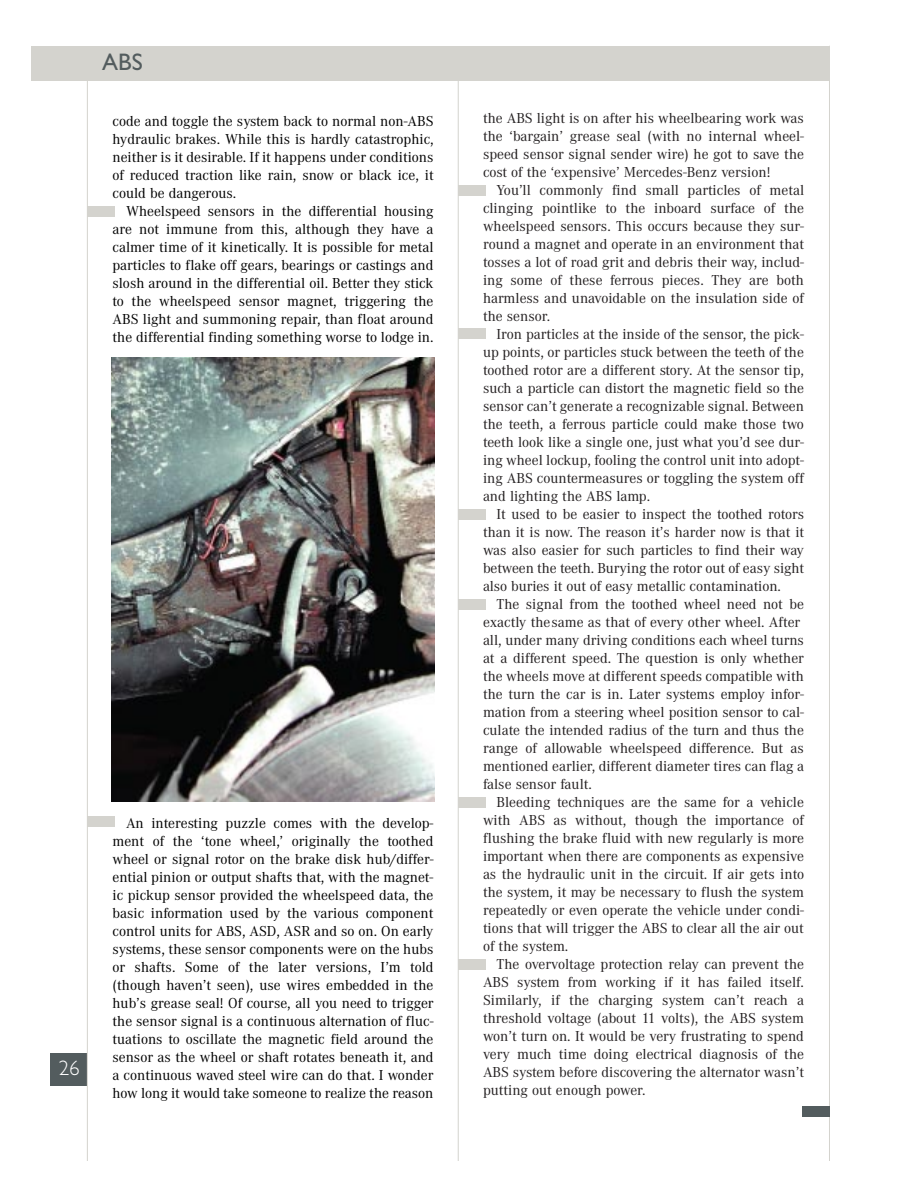
<style>
.page{position:relative;width:918px;height:1188px;background:#fff}
.page>*{position:absolute;margin:0;border:0;box-sizing:border-box;transform-origin:0 0}
.t1{font:24px "Gill Sans";color:#535c5e}
.t2{font:300 21px "Gill Sans";color:#fff}
.t3{font:15px/18px "Corporate A";color:#231f20;text-align:justify}
.t4{font:15px/18px "Corporate A";color:#000;text-align:justify}
</style>
<div class="page">
<div style="left:51px;top:1054px;width:36px;height:32px;background:#535c5e"></div>
<hr style="left:829px;top:46px;width:1px;height:1115px;background:#d4d3ce">
<hr style="left:458px;top:74px;width:1px;height:1087px;background:#d4d3ce">
<hr style="left:87px;top:62px;width:1px;height:1099px;background:#d4d3ce">
<div style="left:88px;top:206px;width:27px;height:11px;background:#d4d3ce"></div>
<div style="left:458px;top:185px;width:28px;height:10px;background:#d4d3ce"></div>
<img style="left:111px;top:358px;width:324px;height:443px">
<div style="left:802px;top:1106px;width:28px;height:11px;background:#535c5e"></div>
<div style="left:88px;top:816px;width:27px;height:11px;background:#d4d3ce"></div>
<div style="left:458px;top:328px;width:28px;height:11px;background:#d4d3ce"></div>
<div style="left:458px;top:509px;width:28px;height:11px;background:#d4d3ce"></div>
<div style="left:458px;top:599px;width:28px;height:11px;background:#d4d3ce"></div>
<div style="left:458px;top:797px;width:28px;height:11px;background:#d4d3ce"></div>
<div style="left:458px;top:959px;width:28px;height:10px;background:#d4d3ce"></div>
<div style="left:32px;top:46px;width:798px;height:35px;background:#d4d3ce"></div>
<h1 class="t1" style="left:102px;top:53px;width:42px">ABS</h1>
<p class="t4" style="left:112px;top:113px;width:323px">code and toggle the system back to normal non-ABS hydraulic brakes. While this is hardly catastrophic, neither is it desirable. If it happens under conditions of reduced traction like rain, snow or black ice, it could be dangerous.</p>
<p class="t4" style="left:112px;top:203px;width:323px;text-indent:14px">Wheelspeed sensors in the differential housing are not immune from this, although they have a calmer time of it kinetically. It is possible for metal particles to flake off gears, bearings or castings and slosh around in the differential oil. Better they stick to the wheelspeed sensor magnet, triggering the ABS light and summoning repair, than float around the differential finding something worse to lodge in.</p>
<h2 class="t2" style="left:59px;top:1060px;width:22px">26</h2>
<p class="t4" style="left:112px;top:815px;width:323px;text-indent:14px">An interesting puzzle comes with the develop&shy;ment of the ‘tone wheel,’ originally the toothed wheel or signal rotor on the brake disk hub/differ&shy;ential pinion or output shafts that, with the magnet&shy;ic pickup sensor provided the wheelspeed data, the basic information used by the various component control units for ABS, ASD, ASR and so on. On early systems, these sensor components were on the hubs or shafts. Some of the later versions, I’m told (though haven’t seen), use wires embedded in the hub’s grease seal! Of course, all you need to trigger the sensor signal is a continuous alternation of fluc&shy;tuations to oscillate the magnetic field around the sensor as the wheel or shaft rotates beneath it, and a continuous waved steel wire can do that. I wonder how long it would take someone to realize the reason</p>
<p class="t3" style="left:483px;top:110px;width:323px">the ABS light is on after his wheelbearing work was the ‘bargain’ grease seal (with no internal wheel&shy;speed sensor signal sender wire) he got to save the cost of the ‘expensive’ Mercedes-Benz version!</p>
<p class="t3" style="left:483px;top:182px;width:323px;text-indent:14px">You’ll commonly find small particles of metal clinging pointlike to the inboard surface of the wheelspeed sensors. This occurs because they sur&shy;round a magnet and operate in an environment that tosses a lot of road grit and debris their way, includ&shy;ing some of these ferrous pieces. They are both harmless and unavoidable on the insulation side of the sensor.</p>
<p class="t3" style="left:483px;top:326px;width:323px;text-indent:14px">Iron particles at the inside of the sensor, the pick&shy;up points, or particles stuck between the teeth of the toothed rotor are a different story. At the sensor tip, such a particle can distort the magnetic field so the sensor can’t generate a recognizable signal. Between the teeth, a ferrous particle could make those two teeth look like a single one, just what you’d see dur&shy;ing wheel lockup, fooling the control unit into adopt&shy;ing ABS countermeasures or toggling the system off and lighting the ABS lamp.</p>
<p class="t3" style="left:483px;top:506px;width:323px;text-indent:14px">It used to be easier to inspect the toothed rotors than it is now. The reason it’s harder now is that it was also easier for such particles to find their way between the teeth. Burying the rotor out of easy sight also buries it out of easy metallic contamination.</p>
<p class="t3" style="left:483px;top:596px;width:323px;text-align:left;text-indent:14px">The signal from the toothed wheel need not be exactly the same as that of every other wheel. After all, under many driving conditions each wheel turns at a different speed. The question is only whether the wheels move at different speeds compatible with the turn the car is in. Later systems employ infor&shy;mation from a steering wheel position sensor to cal&shy;culate the intended radius of the turn and thus the range of allowable wheelspeed difference. But as mentioned earlier, different diameter tires can flag a false sensor fault.</p>
<p class="t3" style="left:483px;top:794px;width:323px;text-indent:14px">Bleeding techniques are the same for a vehicle with ABS as without, though the importance of flushing the brake fluid with new regularly is more important when there are components as expensive as the hydraulic unit in the circuit. If air gets into the system, it may be necessary to flush the system repeatedly or even operate the vehicle under condi&shy;tions that will trigger the ABS to clear all the air out of the system.</p>
<p class="t3" style="left:483px;top:956px;width:323px;text-indent:14px">The overvoltage protection relay can prevent the ABS system from working if it has failed itself.<br>Similarly, if the charging system can’t reach a threshold voltage (about 11 volts), the ABS system won’t turn on. It would be very frustrating to spend very much time doing electrical diagnosis of the ABS system before discovering the alternator wasn’t putting out enough power.</p>
</div>
